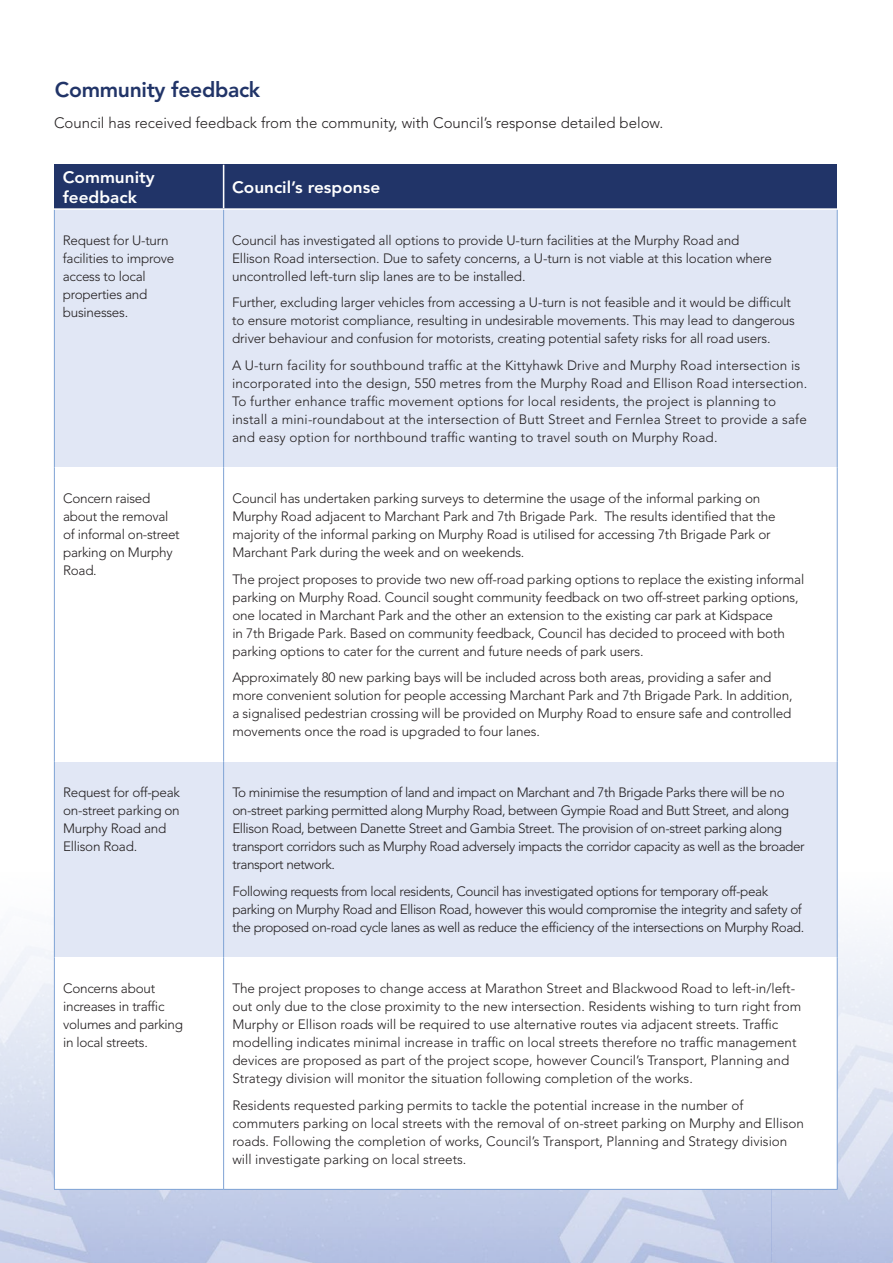
<style>
.page{position:relative;width:893px;height:1263px;background:#fff}
.page>*{position:absolute;margin:0;border:0;box-sizing:border-box;transform-origin:0 0}
.t1{font:800 21.15px "Avenir";letter-spacing:-.015em;color:#213468}
.t2{font:800 16.5px/19.8px "Avenir";color:#fff;scale:1.04 1}
.t3{font:300 15px "Avenir";color:#231f20}
.t4{font:300 13.5px/18px "Avenir";letter-spacing:-.01em;color:#231f20}
.t5{font:300 13.5px/18px "Avenir";letter-spacing:-.03em;color:#231f20}
.t6{font:300 13.5px/18px "Avenir";letter-spacing:.01em;color:#231f20}
</style>
<div class="page">
<img style="left:0;top:872px;width:893px;height:391px">
<div style="left:54px;top:165px;width:170px;height:44px;background:#213468"></div>
<div style="left:224px;top:165px;width:613px;height:44px;background:#213468"></div>
<div style="left:54px;top:209px;width:170px;height:258px;background:#e1e7f5"></div>
<div style="left:224px;top:209px;width:613px;height:258px;background:#e1e7f5"></div>
<div style="left:54px;top:762px;width:170px;height:195px;background:#e1e7f5"></div>
<div style="left:224px;top:762px;width:613px;height:195px;background:#e1e7f5"></div>
<div style="left:54px;top:957px;width:170px;height:232px;background:#fff"></div>
<div style="left:224px;top:957px;width:613px;height:232px;background:#fff"></div>
<hr style="left:223px;top:165px;width:1px;height:43px;background:#fff">
<hr style="left:54px;top:208px;width:170px;height:2px;background:#fff">
<hr style="left:224px;top:208px;width:614px;height:2px;background:#fff">
<hr style="left:54px;top:210px;width:1px;height:257px;background:#7fa3d5">
<hr style="left:837px;top:210px;width:1px;height:257px;background:#7fa3d5">
<hr style="left:54px;top:467px;width:1px;height:295px;background:#7fa3d5">
<hr style="left:837px;top:467px;width:1px;height:295px;background:#7fa3d5">
<hr style="left:54px;top:762px;width:1px;height:195px;background:#7fa3d5">
<hr style="left:837px;top:762px;width:1px;height:195px;background:#7fa3d5">
<hr style="left:54px;top:957px;width:1px;height:232px;background:#7fa3d5">
<hr style="left:837px;top:957px;width:1px;height:232px;background:#7fa3d5">
<hr style="left:223px;top:210px;width:1px;height:257px;background:#7fa3d5">
<hr style="left:223px;top:467px;width:1px;height:295px;background:#7fa3d5">
<hr style="left:223px;top:762px;width:1px;height:195px;background:#7fa3d5">
<hr style="left:223px;top:957px;width:1px;height:232px;background:#7fa3d5">
<hr style="left:54px;top:1189px;width:170px;height:1px;background:#7fa3d5">
<hr style="left:224px;top:1189px;width:614px;height:1px;background:#7fa3d5">
<p class="t1" style="left:55px;top:77px;width:207px">Community feedback</p>
<p class="t3" style="left:54px;top:114px;width:611px">Council has received feedback from the community, with Council’s response detailed below.</p>
<p class="t2" style="left:63px;top:168px;width:90px">Community feedback</p>
<p class="t2" style="left:232px;top:177px;width:144px">Council’s response</p>
<p class="t4" style="left:63px;top:231px;width:107px">Request for U-turn</p>
<p class="t4" style="left:232px;top:231px;width:509px">Council has investigated all options to provide U-turn facilities at the Murphy Road and</p>
<p class="t4" style="left:63px;top:249px;width:113px">facilities to improve</p>
<p class="t4" style="left:232px;top:249px;width:541px">Ellison Road intersection. Due to safety concerns, a U-turn is not viable at this location where</p>
<p class="t4" style="left:63px;top:267px;width:84px">access to local</p>
<p class="t4" style="left:232px;top:267px;width:295px">uncontrolled left-turn slip lanes are to be installed.</p>
<p class="t4" style="left:63px;top:285px;width:86px">properties and businesses.</p>
<p class="t4" style="left:232px;top:294px;width:564px">Further, excluding larger vehicles from accessing a U-turn is not feasible and it would be difficult to ensure motorist compliance, resulting in undesirable movements. This may lead to dangerous driver behaviour and confusion for motorists, creating potential safety risks for all road users.</p>
<p class="t6" style="left:232px;top:356px;width:577px">A U-turn facility for southbound traffic at the Kittyhawk Drive and Murphy Road intersection is incorporated into the design, 550 metres from the Murphy Road and Ellison Road intersection.<br>To further enhance traffic movement options for local residents, the project is planning to install a mini-roundabout at the intersection of Butt Street and Fernlea Street to provide a safe and easy option for northbound traffic wanting to travel south on Murphy Road.</p>
<p class="t4" style="left:63px;top:489px;width:89px">Concern raised</p>
<p class="t4" style="left:232px;top:489px;width:530px">Council has undertaken parking surveys to determine the usage of the informal parking on</p>
<p class="t4" style="left:63px;top:507px;width:107px">about the removal</p>
<p class="t4" style="left:232px;top:507px;width:545px">Murphy Road adjacent to Marchant Park and 7th Brigade Park. The results identified that the</p>
<p class="t4" style="left:63px;top:525px;width:118px">of informal on-street</p>
<p class="t4" style="left:232px;top:525px;width:540px">majority of the informal parking on Murphy Road is utilised for accessing 7th Brigade Park or</p>
<p class="t4" style="left:63px;top:543px;width:111px">parking on Murphy</p>
<p class="t4" style="left:232px;top:543px;width:294px">Marchant Park during the week and on weekends.</p>
<p class="t4" style="left:63px;top:561px;width:35px">Road.</p>
<p class="t4" style="left:232px;top:570px;width:573px">The project proposes to provide two new off-road parking options to replace the existing informal parking on Murphy Road. Council sought community feedback on two off-street parking options, one located in Marchant Park and the other an extension to the existing car park at Kidspace<br>in 7th Brigade Park. Based on community feedback, Council has decided to proceed with both parking options to cater for the current and future needs of park users.</p>
<p class="t4" style="left:232px;top:668px;width:562px">Approximately 80 new parking bays will be included across both areas, providing a safer and more convenient solution for people accessing Marchant Park and 7th Brigade Park. In addition, a signalised pedestrian crossing will be provided on Murphy Road to ensure safe and controlled movements once the road is upgraded to four lanes.</p>
<p class="t4" style="left:63px;top:784px;width:118px">Request for off-peak</p>
<p class="t5" style="left:232px;top:784px;width:554px">To minimise the resumption of land and impact on Marchant and 7th Brigade Parks there will be no</p>
<p class="t4" style="left:63px;top:802px;width:118px">on-street parking on</p>
<p class="t5" style="left:232px;top:802px;width:558px">on-street parking permitted along Murphy Road, between Gympie Road and Butt Street, and along</p>
<p class="t4" style="left:63px;top:820px;width:105px">Murphy Road and</p>
<p class="t5" style="left:232px;top:820px;width:551px">Ellison Road, between Danette Street and Gambia Street. The provision of on-street parking along</p>
<p class="t4" style="left:63px;top:838px;width:76px">Ellison Road.</p>
<p class="t5" style="left:232px;top:838px;width:574px">transport corridors such as Murphy Road adversely impacts the corridor capacity as well as the broader transport network.</p>
<p class="t5" style="left:232px;top:882px;width:573px">Following requests from local residents, Council has investigated options for temporary off-peak parking on Murphy Road and Ellison Road, however this would compromise the integrity and safety of the proposed on-road cycle lanes as well as reduce the efficiency of the intersections on Murphy Road.</p>
<p class="t4" style="left:63px;top:979px;width:94px">Concerns about</p>
<p class="t4" style="left:232px;top:979px;width:564px">The project proposes to change access at Marathon Street and Blackwood Road to left-in/left-</p>
<p class="t4" style="left:63px;top:997px;width:103px">increases in traffic</p>
<p class="t4" style="left:232px;top:997px;width:570px">out only due to the close proximity to the new intersection. Residents wishing to turn right from</p>
<p class="t4" style="left:63px;top:1015px;width:121px">volumes and parking</p>
<p class="t4" style="left:232px;top:1015px;width:548px">Murphy or Ellison roads will be required to use alternative routes via adjacent streets. Traffic</p>
<p class="t4" style="left:63px;top:1033px;width:86px">in local streets.</p>
<p class="t4" style="left:232px;top:1033px;width:566px">modelling indicates minimal increase in traffic on local streets therefore no traffic management devices are proposed as part of the project scope, however Council’s Transport, Planning and<br>Strategy division will monitor the situation following completion of the works.</p>
<p class="t4" style="left:232px;top:1096px;width:573px">Residents requested parking permits to tackle the potential increase in the number of commuters parking on local streets with the removal of on-street parking on Murphy and Ellison roads. Following the completion of works, Council’s Transport, Planning and Strategy division will investigate parking on local streets.</p>
</div>
